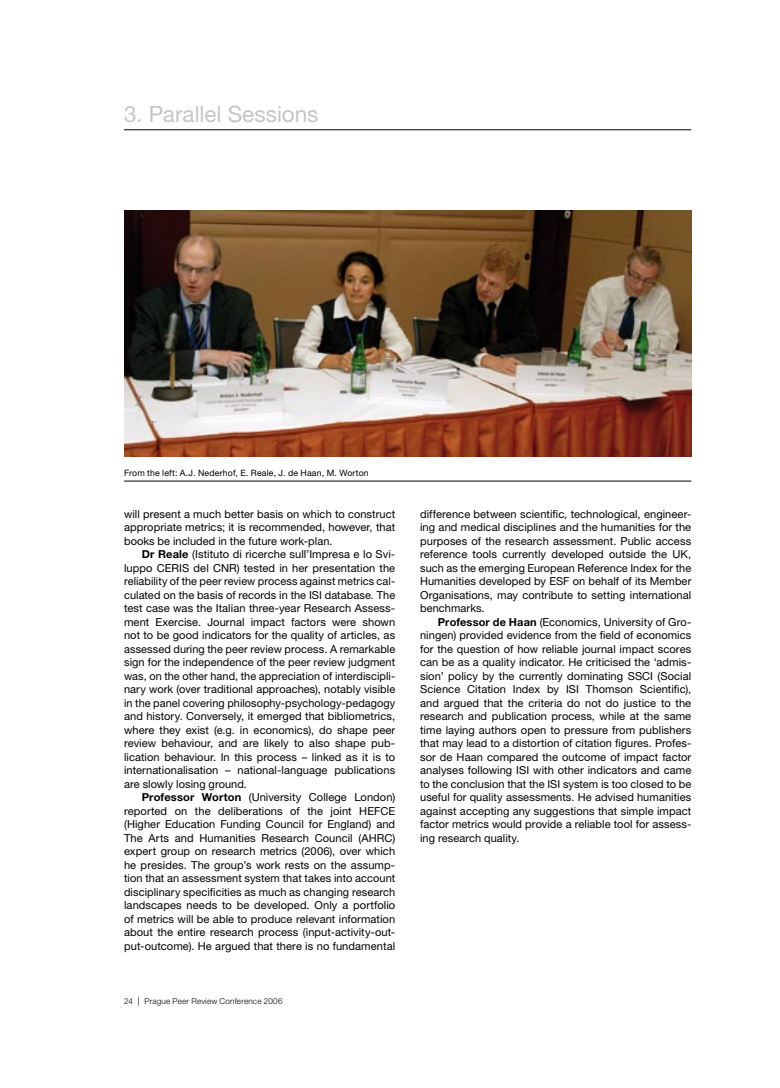
<style>
.page{position:relative;width:780px;height:1088px;background:#fff}
.page>*{position:absolute;margin:0;border:0;box-sizing:border-box;transform-origin:0 0}
.t1{font:22.5px "Helvetica Neue LT Std";color:#c5c6c8}
.t2{font:11px/13.5px "Helvetica Neue LT Std";letter-spacing:.005em;color:#000;text-align:justify}
.t3{font:8.75px "Helvetica Neue LT Std";letter-spacing:.02em;color:#000}
.t4{font:300 8.12px "Helvetica Neue LT Std";letter-spacing:.02em;color:#000}
.s1{font-weight:700}
.s2{font-weight:400;font-size:8.75px}
</style>
<div class="page">
<img style="left:124px;top:211px;width:567px;height:245px">
<hr style="left:124px;top:481px;width:567px;height:1px;background:#000">
<hr style="left:124px;top:129px;width:567px;height:1px;background:#000">
<h1 class="t1" style="left:124px;top:101px;width:196px">3. Parallel Sessions</h1>
<p class="t3" style="left:124px;top:467px;width:246px">From the left: A.J. Nederhof, E. Reale, J. de Haan, M. Worton</p>
<p class="t2" style="left:124px;top:507px;width:273px">will present a much better basis on which to construct appropriate metrics; it is recommended, however, that books be included in the future work-plan.</p>
<p class="t2" style="left:124px;top:547px;width:273px;text-indent:18px"><span class="s1">Dr Reale</span> (Istituto di ricerche sull’Impresa e lo Svi&shy;luppo CERIS del CNR) tested in her presentation the reliability of the peer review process against metrics cal&shy;culated on the basis of records in the ISI database. The test case was the Italian three-year Research Assess&shy;ment Exercise. Journal impact factors were shown not to be good indicators for the quality of articles, as assessed during the peer review process. A remarkable sign for the independence of the peer review judgment was, on the other hand, the appreciation of interdiscipli&shy;nary work (over traditional approaches), notably visible in the panel covering philosophy-psychology-pedagogy and history. Conversely, it emerged that bibliometrics, where they exist (e.g. in economics), do shape peer review behaviour, and are likely to also shape pub&shy;lication behaviour. In this process – linked as it is to internationalisation – national-language publications are slowly losing ground.</p>
<p class="t2" style="left:124px;top:790px;width:273px;text-indent:18px"><span class="s1">Professor Worton</span> (University College London) reported on the deliberations of the joint HEFCE (Higher Education Funding Council for England) and The Arts and Humanities Research Council (AHRC) expert group on research metrics (2006), over which he presides. The group’s work rests on the assump&shy;tion that an assessment system that takes into account disciplinary specificities as much as changing research landscapes needs to be developed. Only a portfolio of metrics will be able to produce relevant information about the entire research process (input-activity-out&shy;put-outcome). He argued that there is no fundamental</p>
<p class="t4" style="left:124px;top:996px;width:160px">24 <span class="s2">|</span> Prague Peer Review Conference 2006</p>
<p class="t2" style="left:420px;top:507px;width:273px">difference between scientific, technological, engineer&shy;ing and medical disciplines and the humanities for the purposes of the research assessment. Public access reference tools currently developed outside the UK, such as the emerging European Reference Index for the Humanities developed by ESF on behalf of its Member Organisations, may contribute to setting international benchmarks.</p>
<p class="t2" style="left:420px;top:615px;width:273px;text-indent:18px"><span class="s1">Professor de Haan</span> (Economics, University of Gro&shy;ningen) provided evidence from the field of economics for the question of how reliable journal impact scores can be as a quality indicator. He criticised the ‘admis&shy;sion’ policy by the currently dominating SSCI (Social Science Citation Index by ISI Thomson Scientific), and argued that the criteria do not do justice to the research and publication process, while at the same time laying authors open to pressure from publishers that may lead to a distortion of citation figures. Profes&shy;sor de Haan compared the outcome of impact factor analyses following ISI with other indicators and came to the conclusion that the ISI system is too closed to be useful for quality assessments. He advised humanities against accepting any suggestions that simple impact factor metrics would provide a reliable tool for assess&shy;ing research quality.</p>
</div>
